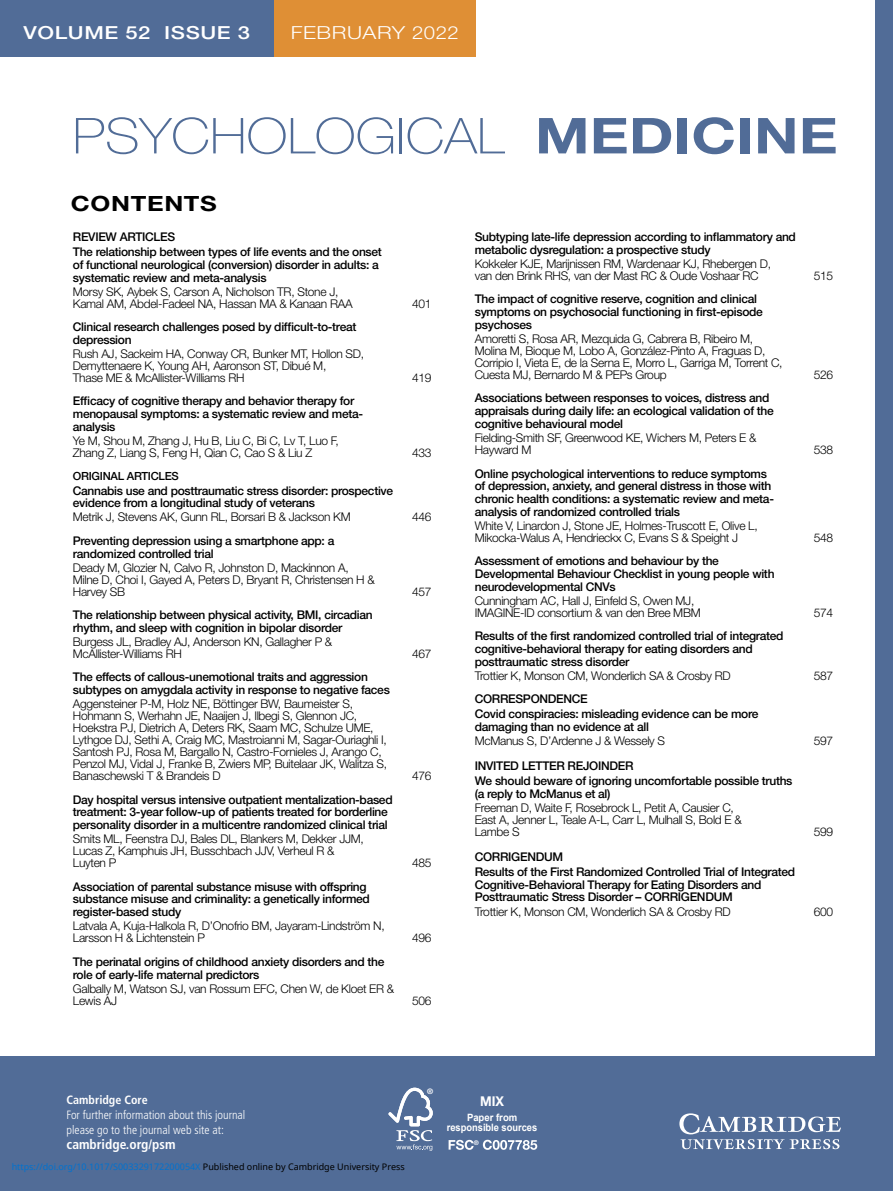
<style>
.page{position:relative;width:893px;height:1191px;background:#fff}
.page>*{position:absolute;margin:0;border:0;box-sizing:border-box;transform-origin:0 0}
.t1{font:100 49.5px "Helvetica Neue";color:#516c97;scale:1.11 1}
.t2{font:700 21px "Helvetica Neue";letter-spacing:.025em;color:#000;scale:1.22 1}
.t3{font:500 18px "Helvetica Neue";letter-spacing:.025em;color:#fff;scale:1.22 1}
.t4{font:300 18px "Helvetica Neue";letter-spacing:.025em;color:#fff;scale:1.22 1}
.t5{font:700 condensed 13.5px "Frutiger";color:#fff}
.t6{font:700 13.5px "Helvetica Neue";color:#fff;scale:.95 1}
.t7{font:500 12px/12.8px "Helvetica Neue";letter-spacing:-.025em;color:#000}
.t8{font:300 12px/12px "Helvetica Neue";letter-spacing:-.025em;color:#000}
.t9{font:300 condensed 12px/15px "Frutiger";color:#fff}
.t10{font:500 11.25px "Helvetica Neue";letter-spacing:-.025em;color:#000}
.t11{font:700 10.2px "Arial";color:#fff;scale:.91 1}
.t12{font:700 10.05px "Arial";color:#fff;scale:.95 1}
.t13{font:9px "Noto Sans";color:#0172cf}
.t14{font:700 7.65px "Helvetica Neue";color:#fff}
.t15{font:700 6.45px "Helvetica Neue";color:#fff}
.s1{font-weight:700}
.s2{font-weight:500}
.s3{color:#000}
</style>
<div class="page">
<div style="left:0;top:1056px;width:893px;height:135px;background:#516c97"></div>
<svg style="left:679px;top:1113px;width:162px;height:36px"></svg>
<div style="left:0;top:0;width:275px;height:56px;background:#516c97"></div>
<div style="left:274px;top:0;width:202px;height:56px;background:#df8f35"></div>
<div style="left:875px;top:0;width:18px;height:1191px;background:#516c97"></div>
<svg style="left:388px;top:1087px;width:45px;height:63px"></svg>
<svg style="left:449px;top:1139px;width:25px;height:10px"></svg>
<svg style="left:483px;top:1139px;width:54px;height:10px"></svg>
<p class="t3" style="left:24px;top:26px;width:187px">VOLUME 52 ISSUE 3</p>
<p class="t4" style="left:291px;top:26px;width:139px">FEBRUARY 2022</p>
<p class="t1" style="left:72px;top:118px;width:691px">PSYCHOLOGICAL <span class="s1">MEDICINE</span></p>
<p class="t2" style="left:71px;top:196px;width:121px">CONTENTS</p>
<p class="t7" style="left:73px;top:230px;width:310px;line-height:14.9px">REVIEW ARTICLES<br>The relationship between types of life events and the onset</p>
<p class="t7" style="left:73px;top:259px;width:307px">of functional neurological (conversion) disorder in adults: a systematic review and meta-analysis</p>
<p class="t8" style="left:73px;top:286px;width:281px">Morsy SK, Aybek S, Carson A, Nicholson TR, Stone J,<br>Kamal AM, Abdel-Fadeel NA, Hassan MA &amp; Kanaan RAA</p>
<p class="t7" style="left:73px;top:321px;width:285px">Clinical research challenges posed by difficult-to-treat depression</p>
<p class="t8" style="left:73px;top:349px;width:293px">Rush AJ, Sackeim HA, Conway CR, Bunker MT, Hollon SD,<br>Demyttenaere K, Young AH, Aaronson ST, Dibué M,<br>Thase ME &amp; McAllister-Williams RH</p>
<p class="t7" style="left:73px;top:396px;width:292px">Efficacy of cognitive therapy and behavior therapy for menopausal symptoms: a systematic review and meta&shy;analysis</p>
<p class="t8" style="left:73px;top:436px;width:267px">Ye M, Shou M, Zhang J, Hu B, Liu C, Bi C, Lv T, Luo F,<br>Zhang Z, Liang S, Feng H, Qian C, Cao S &amp; Liu Z</p>
<p class="t8" style="left:412px;top:298px;width:21px">401</p>
<p class="t8" style="left:412px;top:373px;width:21px">419</p>
<p class="t8" style="left:412px;top:448px;width:21px">433</p>
<p class="t10" style="left:73px;top:471px;width:107px">ORIGINAL ARTICLES</p>
<p class="t7" style="left:73px;top:485px;width:322px">Cannabis use and posttraumatic stress disorder: prospective evidence from a longitudinal study of veterans</p>
<p class="t8" style="left:73px;top:512px;width:279px">Metrik J, Stevens AK, Gunn RL, Borsari B &amp; Jackson KM</p>
<p class="t8" style="left:412px;top:512px;width:21px">446</p>
<p class="t7" style="left:73px;top:535px;width:263px">Preventing depression using a smartphone app: a randomized controlled trial</p>
<p class="t8" style="left:73px;top:562px;width:303px">Deady M, Glozier N, Calvo R, Johnston D, Mackinnon A,<br>Milne D, Choi I, Gayed A, Peters D, Bryant R, Christensen H &amp;<br>Harvey SB</p>
<p class="t8" style="left:412px;top:586px;width:21px">457</p>
<p class="t7" style="left:73px;top:609px;width:301px">The relationship between physical activity, BMI, circadian rhythm, and sleep with cognition in bipolar disorder</p>
<p class="t8" style="left:73px;top:637px;width:261px">Burgess JL, Bradley AJ, Anderson KN, Gallagher P &amp;<br>McAllister-Williams RH</p>
<p class="t7" style="left:73px;top:672px;width:318px">The effects of callous-unemotional traits and aggression subtypes on amygdala activity in response to negative faces</p>
<p class="t8" style="left:73px;top:699px;width:316px">Aggensteiner P-M, Holz NE, Böttinger BW, Baumeister S, Hohmann S, Werhahn JE, Naaijen J, Ilbegi S, Glennon JC, Hoekstra PJ, Dietrich A, Deters RK, Saam MC, Schulze UME, Lythgoe DJ, Sethi A, Craig MC, Mastroianni M, Sagar-Ouriaghli I, Santosh PJ, Rosa M, Bargallo N, Castro-Fornieles J, Arango C, Penzol MJ, Vidal J, Franke B, Zwiers MP, Buitelaar JK, Walitza S, Banaschewski T &amp; Brandeis D</p>
<p class="t7" style="left:73px;top:794px;width:321px">Day hospital versus intensive outpatient mentalization-based treatment: 3-year follow-up of patients treated for borderline personality disorder in a multicentre randomized clinical trial</p>
<p class="t8" style="left:73px;top:834px;width:292px">Smits ML, Feenstra DJ, Bales DL, Blankers M, Dekker JJM,<br>Lucas Z, Kamphuis JH, Busschbach JJV, Verheul R &amp;<br>Luyten P</p>
<p class="t7" style="left:73px;top:881px;width:298px">Association of parental substance misuse with offspring substance misuse and criminality: a genetically informed register-based study</p>
<p class="t8" style="left:73px;top:921px;width:313px">Latvala A, Kuja-Halkola R, D’Onofrio BM, Jayaram-Lindström N,<br>Larsson H &amp; Lichtenstein P</p>
<p class="t7" style="left:73px;top:956px;width:313px">The perinatal origins of childhood anxiety disorders and the role of early-life maternal predictors</p>
<p class="t8" style="left:73px;top:983px;width:323px">Galbally M, Watson SJ, van Rossum EFC, Chen W, de Kloet ER &amp;<br>Lewis AJ</p>
<p class="t8" style="left:412px;top:649px;width:21px">467</p>
<p class="t8" style="left:412px;top:771px;width:21px">476</p>
<p class="t8" style="left:412px;top:858px;width:21px">485</p>
<p class="t8" style="left:412px;top:933px;width:21px">496</p>
<p class="t8" style="left:412px;top:995px;width:21px">506</p>
<p class="t7" style="left:475px;top:231px;width:323px">Subtyping late-life depression according to inflammatory and metabolic dysregulation: a prospective study</p>
<p class="t8" style="left:475px;top:259px;width:298px">Kokkeler KJE, Marijnissen RM, Wardenaar KJ, Rhebergen D, van den Brink RHS, van der Mast RC &amp; Oude Voshaar RC</p>
<p class="t7" style="left:475px;top:294px;width:290px">The impact of cognitive reserve, cognition and clinical symptoms on psychosocial functioning in first-episode psychoses</p>
<p class="t8" style="left:475px;top:334px;width:309px">Amoretti S, Rosa AR, Mezquida G, Cabrera B, Ribeiro M, Molina M, Bioque M, Lobo A, González-Pinto A, Fraguas D, Corripio I, Vieta E, de la Serna E, Morro L, Garriga M, Torrent C, Cuesta MJ, Bernardo M &amp; PEPs Group</p>
<p class="t7" style="left:475px;top:393px;width:301px">Associations between responses to voices, distress and appraisals during daily life: an ecological validation of the cognitive behavioural model</p>
<p class="t8" style="left:475px;top:433px;width:283px">Fielding-Smith SF, Greenwood KE, Wichers M, Peters E &amp;<br>Hayward M</p>
<p class="t7" style="left:475px;top:468px;width:301px">Online psychological interventions to reduce symptoms of depression, anxiety, and general distress in those with chronic health conditions: a systematic review and meta&shy;analysis of randomized controlled trials</p>
<p class="t8" style="left:475px;top:520px;width:285px">White V, Linardon J, Stone JE, Holmes-Truscott E, Olive L,<br>Mikocka-Walus A, Hendrieckx C, Evans S &amp; Speight J</p>
<p class="t7" style="left:475px;top:556px;width:301px">Assessment of emotions and behaviour by the<br>Developmental Behaviour Checklist in young people with neurodevelopmental CNVs</p>
<p class="t8" style="left:475px;top:596px;width:227px">Cunningham AC, Hall J, Einfeld S, Owen MJ,<br>IMAGINE-ID consortium &amp; van den Bree MBM</p>
<p class="t8" style="left:814px;top:271px;width:21px">515</p>
<p class="t8" style="left:814px;top:370px;width:21px">526</p>
<p class="t8" style="left:814px;top:445px;width:21px">538</p>
<p class="t8" style="left:814px;top:532px;width:21px">548</p>
<p class="t8" style="left:814px;top:608px;width:21px">574</p>
<p class="t7" style="left:475px;top:631px;width:310px">Results of the first randomized controlled trial of integrated cognitive-behavioral therapy for eating disorders and posttraumatic stress disorder</p>
<p class="t8" style="left:475px;top:671px;width:257px">Trottier K, Monson CM, Wonderlich SA &amp; Crosby RD</p>
<p class="t8" style="left:814px;top:671px;width:21px">587</p>
<p class="t7" style="left:475px;top:692px;width:285px;line-height:14.9px">CORRESPONDENCE<br>Covid conspiracies: misleading evidence can be more</p>
<p class="t8" style="left:475px;top:720px;width:192px;line-height:14.1px"><span class="s2">damaging than no evidence at all<br></span>McManus S, D’Ardenne J &amp; Wessely S</p>
<p class="t8" style="left:814px;top:736px;width:21px">597</p>
<p class="t7" style="left:475px;top:759px;width:319px;line-height:14.9px">INVITED LETTER REJOINDER<br>We should beware of ignoring uncomfortable possible truths</p>
<p class="t8" style="left:475px;top:787px;width:261px;line-height:14.1px"><span class="s2">(a reply to McManus et al)<br></span>Freeman D, Waite F, Rosebrock L, Petit A, Causier C,</p>
<p class="t8" style="left:475px;top:814px;width:268px">East A, Jenner L, Teale A-L, Carr L, Mulhall S, Bold E &amp;<br>Lambe S</p>
<p class="t8" style="left:814px;top:826px;width:21px">599</p>
<p class="t7" style="left:475px;top:850px;width:322px;line-height:14.9px">CORRIGENDUM<br>Results of the First Randomized Controlled Trial of Integrated</p>
<p class="t7" style="left:475px;top:879px;width:288px">Cognitive-Behavioral Therapy for Eating Disorders and<br>Posttraumatic Stress Disorder – CORRIGENDUM</p>
<p class="t8" style="left:475px;top:906px;width:257px">Trottier K, Monson CM, Wonderlich SA &amp; Crosby RD</p>
<p class="t8" style="left:814px;top:906px;width:21px">600</p>
<p class="t9" style="left:67px;top:1093px;width:180px"><span class="s1">Cambridge Core<br></span>For further information about this journal please go to the journal web site at:</p>
<p class="t5" style="left:67px;top:1139px;width:110px">cambridge.org/psm</p>
<p class="t13" style="left:12px;top:1160px;width:395px">https://doi.org/10.1017/S003329172200054X <span class="s3">Published online by Cambridge University Press</span></p>
<p class="t14" style="left:427px;top:1086px;width:8px">®</p>
<p class="t6" style="left:480px;top:1092px;width:27px">MIX</p>
<p class="t12" style="left:467px;top:1111px;width:54px">Paper from</p>
<p class="t11" style="left:447px;top:1121px;width:101px">responsible sources</p>
<p class="t15" style="left:474px;top:1138px;width:7px">®</p>
</div>
